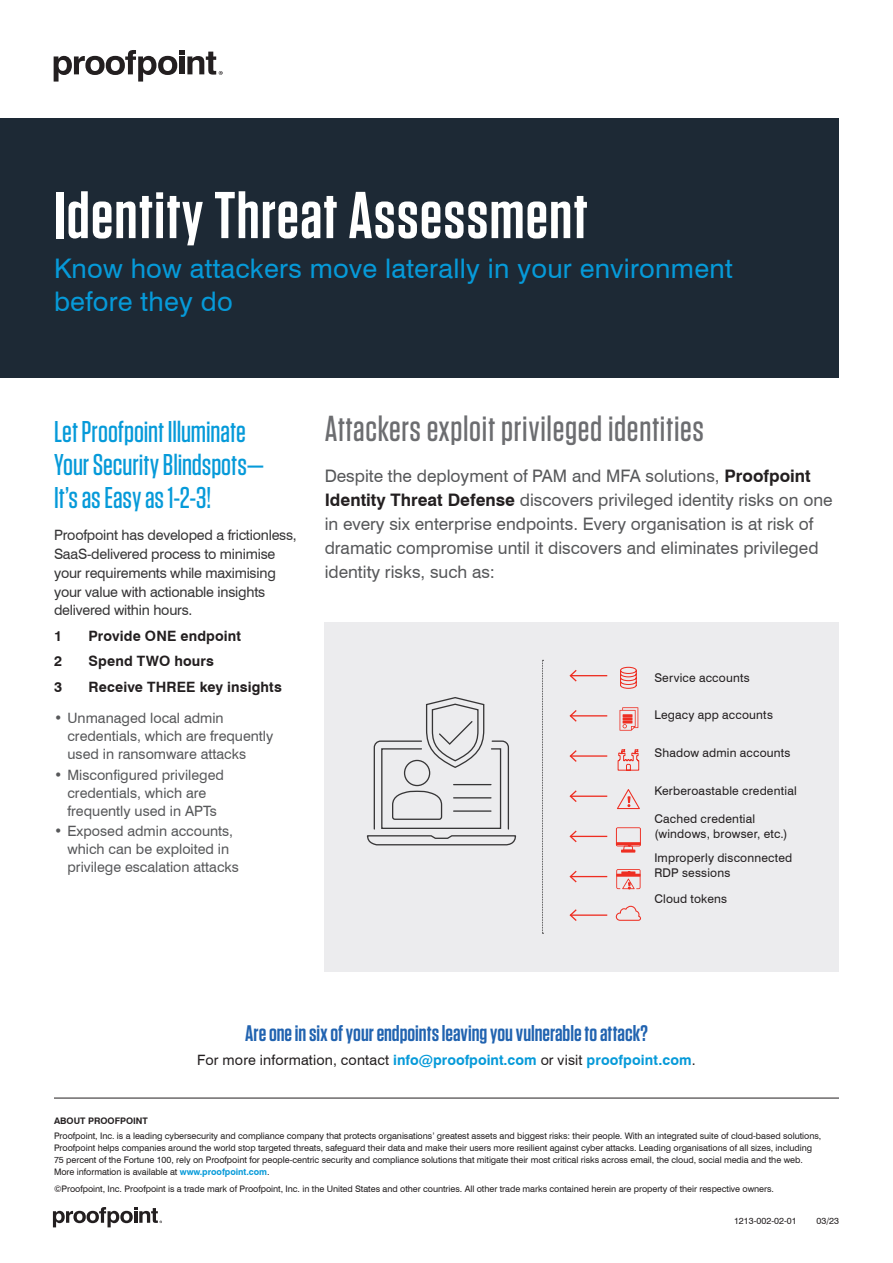
<style>
.page{position:relative;width:893px;height:1263px;background:#fff}
.page>*{position:absolute;margin:0;border:0;box-sizing:border-box;transform-origin:0 0}
.t1{font:600 66px "Tungsten";letter-spacing:.02em;color:#fff}
.t2{font:500 36px "Tungsten";letter-spacing:.02em;color:#6c6d70}
.t3{font:500 30px/33px "Tungsten";color:#069ad9}
.t4{font:27px/33px "Swiss 721 BT";letter-spacing:.01em;color:#069ad9}
.t5{font:600 22.5px "Tungsten";color:#2163b0}
.t6{font:17.25px/24px "Swiss 721 BT";color:#57585a}
.t7{font:14.25px/18px "Swiss 721 BT";color:#57585a}
.t8{font:14.25px/18.8px "Swiss 721 BT";letter-spacing:-.015em;color:#363536}
.t9{font:14.25px "Swiss 721 BT";letter-spacing:.01em;color:#231f20}
.t10{font:700 14.25px "Swiss 721 BT";letter-spacing:.01em;color:#231f20}
.t11{font:12px/15px "Swiss 721 BT";letter-spacing:.015em;color:#231f20}
.t12{font:9px/12px "Swiss 721 BT";letter-spacing:-.005em;color:#231f20}
.t13{font:700 9px "Swiss 721 BT";color:#231f20}
.s1{font-weight:700;color:#231f20}
.s2{font-weight:700;color:#069ad9}
</style>
<div class="page">
<div style="left:325px;top:622px;width:514px;height:350px;background:#ececee"></div>
<svg style="left:54px;top:50px;width:169px;height:32px"></svg>
<div style="left:0;top:118px;width:839px;height:260px;background:#1d2935"></div>
<svg style="left:615px;top:905px;width:26px;height:16px"></svg>
<svg style="left:620px;top:666px;width:17px;height:23px"></svg>
<svg style="left:617px;top:789px;width:23px;height:20px"></svg>
<svg style="left:619px;top:707px;width:19px;height:24px"></svg>
<svg style="left:617px;top:749px;width:23px;height:22px"></svg>
<hr style="left:54px;top:1098px;width:785px;height:1px;background:#231f20">
<svg style="left:53px;top:1207px;width:109px;height:20px"></svg>
<svg style="left:616px;top:827px;width:25px;height:25px"></svg>
<svg style="left:616px;top:869px;width:24px;height:20px"></svg>
<svg style="left:366px;top:697px;width:151px;height:149px"></svg>
<svg style="left:542px;top:660px;width:1px;height:274px"></svg>
<hr style="left:570px;top:675px;width:37px;height:1px;background:#ee2e22">
<svg style="left:569px;top:670px;width:9px;height:12px"></svg>
<hr style="left:570px;top:715px;width:37px;height:1px;background:#ee2e22">
<svg style="left:569px;top:710px;width:9px;height:12px"></svg>
<hr style="left:570px;top:755px;width:37px;height:2px;background:#ee2e22">
<svg style="left:569px;top:750px;width:9px;height:12px"></svg>
<hr style="left:570px;top:795px;width:37px;height:2px;background:#ee2e22">
<svg style="left:569px;top:790px;width:9px;height:12px"></svg>
<hr style="left:570px;top:836px;width:37px;height:1px;background:#ee2e22">
<svg style="left:569px;top:830px;width:9px;height:13px"></svg>
<hr style="left:570px;top:876px;width:37px;height:1px;background:#ee2e22">
<svg style="left:569px;top:870px;width:9px;height:13px"></svg>
<hr style="left:570px;top:914px;width:37px;height:2px;background:#ee2e22">
<svg style="left:569px;top:909px;width:9px;height:12px"></svg>
<h1 class="t1" style="left:54px;top:180px;width:535px">Identity Threat Assessment</h1>
<h3 class="t4" style="left:54px;top:252px;width:680px">Know how attackers move laterally in your environment before they do</h3>
<h3 class="t3" style="left:54px;top:416px;width:212px">Let Proofpoint Illuminate<br>Your Security Blindspots—<br>It’s as Easy as 1-2-3!</h3>
<h3 class="t8" style="left:54px;top:526px;width:244px">Proofpoint has developed a frictionless, SaaS-delivered process to minimise your requirements while maximising your value with actionable insights delivered within hours.</h3>
<h3 class="t10" style="left:54px;top:627px;width:10px">1</h3>
<h3 class="t10" style="left:88px;top:627px;width:154px">Provide ONE endpoint</h3>
<h3 class="t10" style="left:54px;top:653px;width:10px">2</h3>
<h3 class="t10" style="left:88px;top:653px;width:127px">Spend TWO hours</h3>
<h3 class="t10" style="left:54px;top:678px;width:10px">3</h3>
<h3 class="t10" style="left:88px;top:678px;width:195px">Receive THREE key insights</h3>
<h3 class="t7" style="left:67px;top:709px;width:207px;text-indent:-13px">• Unmanaged local admin credentials, which are frequently used in ransomware attacks</h3>
<h3 class="t7" style="left:54px;top:765px;width:171px;text-align:center">• Misconfigured privileged credentials, which are frequently used in APTs</h3>
<h3 class="t7" style="left:67px;top:821px;width:173px;text-indent:-13px">• Exposed admin accounts, which can be exploited in privilege escalation attacks</h3>
<h2 class="t2" style="left:325px;top:410px;width:381px">Attackers exploit privileged identities</h2>
<p class="t6" style="left:325px;top:463px;width:509px">Despite the deployment of PAM and MFA solutions, <span class="s1">Proofpoint Identity Threat Defense</span> discovers privileged identity risks on one in every six enterprise endpoints. Every organisation is at risk of dramatic compromise until it discovers and eliminates privileged identity risks, such as:</p>
<h3 class="t11" style="left:654px;top:670px;width:97px">Service accounts</h3>
<h3 class="t11" style="left:654px;top:707px;width:120px">Legacy app accounts</h3>
<h3 class="t11" style="left:654px;top:745px;width:138px">Shadow admin accounts</h3>
<h3 class="t11" style="left:654px;top:783px;width:144px">Kerberoastable credential</h3>
<h3 class="t11" style="left:654px;top:811px;width:135px">Cached credential (windows, browser, etc.)</h3>
<h3 class="t11" style="left:654px;top:850px;width:140px">Improperly disconnected<br>RDP sessions</h3>
<h3 class="t11" style="left:654px;top:891px;width:74px">Cloud tokens</h3>
<h3 class="t5" style="left:245px;top:1021px;width:404px">Are one in six of your endpoints leaving you vulnerable to attack?</h3>
<h3 class="t9" style="left:197px;top:1051px;width:500px">For more information, contact <span class="s2">info@proofpoint.com</span> or visit <span class="s2">proofpoint.com</span>.</h3>
<p class="t13" style="left:54px;top:1115px;width:95px">ABOUT PROOFPOINT</p>
<p class="t12" style="left:54px;top:1129px;width:769px">Proofpoint, Inc. is a leading cybersecurity and compliance company that protects organisations’ greatest assets and biggest risks: their people. With an integrated suite of cloud-based solutions, Proofpoint helps companies around the world stop targeted threats, safeguard their data and make their users more resilient against cyber attacks. Leading organisations of all sizes, including 75 percent of the Fortune 100, rely on Proofpoint for people-centric security and compliance solutions that mitigate their most critical risks across email, the cloud, social media and the web.<br>More information is available at <span class="s2">www.proofpoint.com</span>.</p>
<p class="t12" style="left:54px;top:1183px;width:721px">©Proofpoint, Inc. Proofpoint is a trade mark of Proofpoint, Inc. in the United States and other countries. All other trade marks contained herein are property of their respective owners.</p>
<p class="t12" style="left:734px;top:1215px;width:64px">1213-002-02-01</p>
<p class="t12" style="left:816px;top:1215px;width:24px">03/23</p>
</div>
